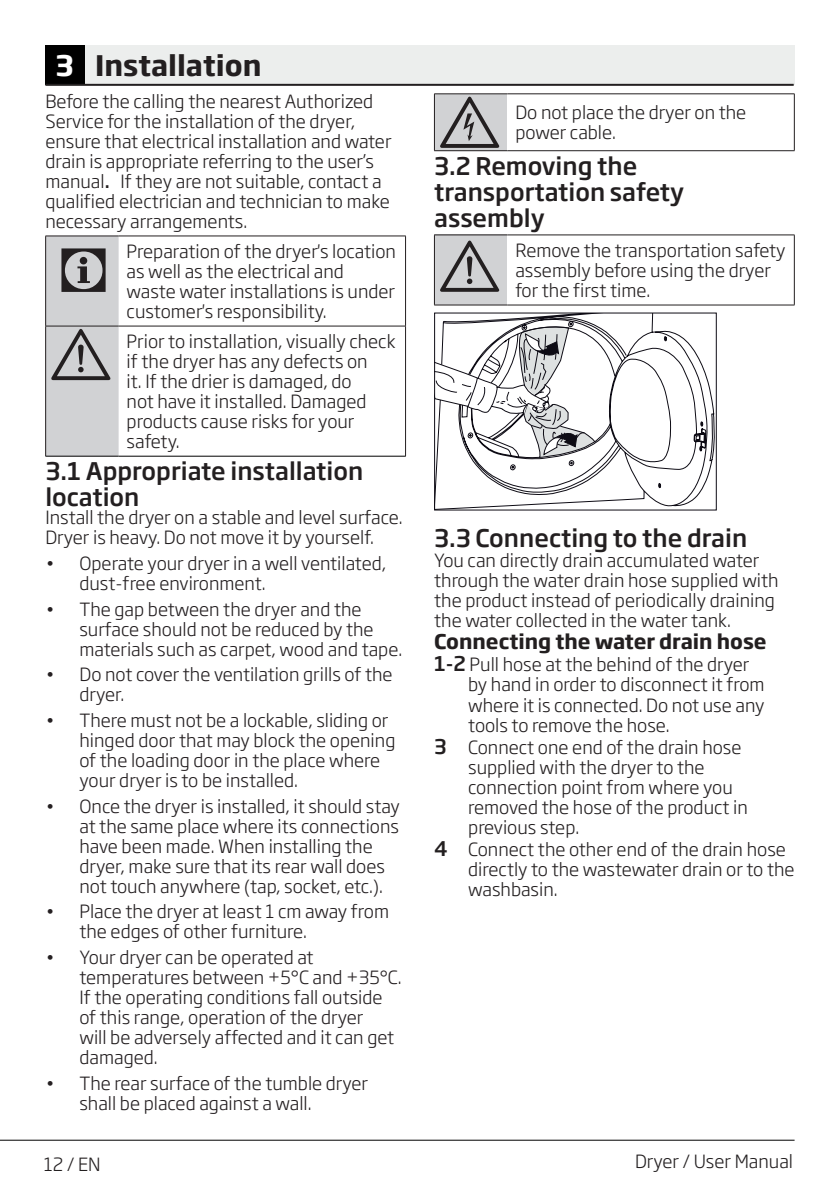
<style>
.page{position:relative;width:840px;height:1191px;background:#fff}
.page>*{position:absolute;margin:0;border:0;box-sizing:border-box;transform-origin:0 0}
.Normal_Yazi{font:64px "ZIWARNUN";color:#231f20}
.semboller{font:64px "ZIWARNUN";color:#231f20}
.Unite_Baslik__14pt-B{font:700 28px "Soho Gothic Pro";color:#231f20}
.Konu_Baslik__12pt-Bo{font:500 24px/26px "Soho Gothic Pro";color:#231f20}
.Normal_Yazi_Bold__10{font:700 20px "Soho Gothic Pro";color:#231f20}
.Normal_Yazi-2{font:300 18px/20px "Soho Gothic Pro";color:#231f20}
.t1{font:300 18px/20px "Soho Gothic Pro";color:#241f21}
.Girintili_Yazi{font:300 18px/20px "Soho Gothic Pro";color:#231f20}
.s1{color:#fff}
.s2{font-weight:500}
.s3{font-weight:500;font-size:20px}
</style>
<div class="page">
<hr style="left:0;top:1139px;width:794px;height:1px;background:#000">
<div style="left:45px;top:45px;width:749px;height:40px;background:#eceeed"></div>
<div style="left:45px;top:45px;width:40px;height:40px;background:#000"></div>
<hr style="left:45px;top:84px;width:748px;height:2px;background:#231f20">
<div style="left:46px;top:237px;width:72px;height:219px;background:#d1d2d4"></div>
<hr style="left:45px;top:236px;width:73px;height:1px;background:#231f20">
<hr style="left:45px;top:236px;width:1px;height:90px;background:#231f20">
<hr style="left:118px;top:236px;width:287px;height:1px;background:#231f20">
<hr style="left:405px;top:236px;width:1px;height:90px;background:#231f20">
<hr style="left:45px;top:326px;width:1px;height:130px;background:#231f20">
<hr style="left:405px;top:326px;width:1px;height:130px;background:#231f20">
<hr style="left:45px;top:326px;width:73px;height:1px;background:#231f20">
<hr style="left:118px;top:326px;width:287px;height:1px;background:#231f20">
<hr style="left:45px;top:456px;width:73px;height:1px;background:#000">
<hr style="left:118px;top:456px;width:287px;height:1px;background:#000">
<div style="left:434px;top:94px;width:73px;height:57px;background:#d1d2d4"></div>
<hr style="left:434px;top:150px;width:73px;height:1px;background:#231f20">
<hr style="left:507px;top:150px;width:287px;height:1px;background:#231f20">
<hr style="left:434px;top:93px;width:73px;height:1px;background:#231f20">
<hr style="left:434px;top:94px;width:1px;height:56px;background:#231f20">
<hr style="left:507px;top:93px;width:287px;height:1px;background:#231f20">
<hr style="left:793px;top:94px;width:1px;height:56px;background:#231f20">
<div style="left:434px;top:235px;width:73px;height:70px;background:#d1d2d4"></div>
<hr style="left:434px;top:305px;width:73px;height:1px;background:#231f20">
<hr style="left:507px;top:305px;width:287px;height:1px;background:#231f20">
<hr style="left:434px;top:234px;width:73px;height:1px;background:#231f20">
<hr style="left:434px;top:235px;width:1px;height:70px;background:#231f20">
<hr style="left:507px;top:234px;width:287px;height:1px;background:#231f20">
<hr style="left:793px;top:235px;width:1px;height:70px;background:#231f20">
<svg style="left:434px;top:313px;width:281px;height:197px"></svg>
<svg style="left:434px;top:324px;width:161px;height:137px"></svg>
<p class="Unite_Baslik__14pt-B" style="left:55px;top:43px;width:207px"><span class="s1">3</span> Installation</p>
<p class="Normal_Yazi-2" style="left:45px;top:90px;width:347px">Before the calling the nearest Authorized Service for the installation of the dryer, ensure that electrical installation and water drain is appropriate referring to the user’s manual<span class="s2">.</span> If they are not suitable, contact a qualified electrician and technician to make necessary arrangements.</p>
<p class="semboller" style="left:58px;top:236px;width:56px">C</p>
<p class="Normal_Yazi-2" style="left:126px;top:240px;width:271px">Preparation of the dryer's location as well as the electrical and waste water installations is under customer's responsibility.</p>
<p class="Normal_Yazi" style="left:51px;top:320px;width:63px">A</p>
<p class="Normal_Yazi-2" style="left:126px;top:330px;width:270px">Prior to installation, visually check if the dryer has any defects on<br>it. If the drier is damaged, do<br>not have it installed. Damaged products cause risks for your safety.</p>
<p class="Konu_Baslik__12pt-Bo" style="left:45px;top:457px;width:319px">3.1 Appropriate installation location</p>
<p class="Girintili_Yazi" style="left:45px;top:506px;width:358px">Install the dryer on a stable and level surface.</p>
<p class="Girintili_Yazi" style="left:45px;top:526px;width:330px">Dryer is heavy. Do not move it by yourself.</p>
<p class="t1" style="left:79px;top:552px;width:308px;text-indent:-34px">• Operate your dryer in a well ventilated, dust-free environment.</p>
<p class="t1" style="left:79px;top:598px;width:324px;text-indent:-34px">• The gap between the dryer and the surface should not be reduced by the materials such as carpet, wood and tape.</p>
<p class="t1" style="left:79px;top:663px;width:314px;text-indent:-34px">• Do not cover the ventilation grills of the dryer.</p>
<p class="t1" style="left:79px;top:709px;width:317px;text-indent:-34px">• There must not be a lockable, sliding or hinged door that may block the opening of the loading door in the place where your dryer is to be installed.</p>
<p class="t1" style="left:79px;top:795px;width:322px;text-indent:-34px">• Once the dryer is installed, it should stay at the same place where its connections have been made. When installing the dryer, make sure that its rear wall does not touch anywhere (tap, socket, etc.).</p>
<p class="t1" style="left:79px;top:900px;width:311px;text-indent:-34px">• Place the dryer at least 1 cm away from the edges of other furniture.</p>
<p class="t1" style="left:79px;top:946px;width:323px;text-indent:-34px">• Your dryer can be operated at temperatures between +5°C and +35°C.<br>If the operating conditions fall outside of this range, operation of the dryer<br>will be adversely affected and it can get damaged.</p>
<p class="t1" style="left:79px;top:1072px;width:290px;text-indent:-34px">• The rear surface of the tumble dryer shall be placed against a wall.</p>
<p class="Normal_Yazi" style="left:440px;top:88px;width:63px">B</p>
<p class="Normal_Yazi-2" style="left:515px;top:102px;width:232px">Do not place the dryer on the power cable.</p>
<p class="Konu_Baslik__12pt-Bo" style="left:434px;top:151px;width:251px">3.2 Removing the transportation safety assembly</p>
<p class="Normal_Yazi" style="left:440px;top:232px;width:63px">A</p>
<p class="Normal_Yazi-2" style="left:515px;top:239px;width:271px">Remove the transportation safety assembly before using the dryer for the first time.</p>
<p class="Konu_Baslik__12pt-Bo" style="left:434px;top:524px;width:314px">3.3 Connecting to the drain</p>
<p class="Normal_Yazi-2" style="left:434px;top:550px;width:346px">You can directly drain accumulated water through the water drain hose supplied with the product instead of periodically draining the water collected in the water tank.</p>
<p class="Normal_Yazi_Bold__10" style="left:434px;top:626px;width:334px">Connecting the water drain hose</p>
<p class="Girintili_Yazi" style="left:468px;top:654px;width:298px;text-indent:-34px"><span class="s3">1-2</span> Pull hose at the behind of the dryer by hand in order to disconnect it from where it is connected. Do not use any tools to remove the hose.</p>
<p class="Girintili_Yazi" style="left:468px;top:736px;width:281px;text-indent:-34px"><span class="s3">3</span> Connect one end of the drain hose supplied with the dryer to the connection point from where you removed the hose of the product in previous step.</p>
<p class="Girintili_Yazi" style="left:468px;top:838px;width:328px;text-indent:-34px"><span class="s3">4</span> Connect the other end of the drain hose directly to the wastewater drain or to the washbasin.</p>
<p class="Normal_Yazi-2" style="left:44px;top:1153px;width:58px">12 / EN</p>
<p class="Normal_Yazi-2" style="left:634px;top:1150px;width:159px">Dryer / User Manual</p>
</div>
